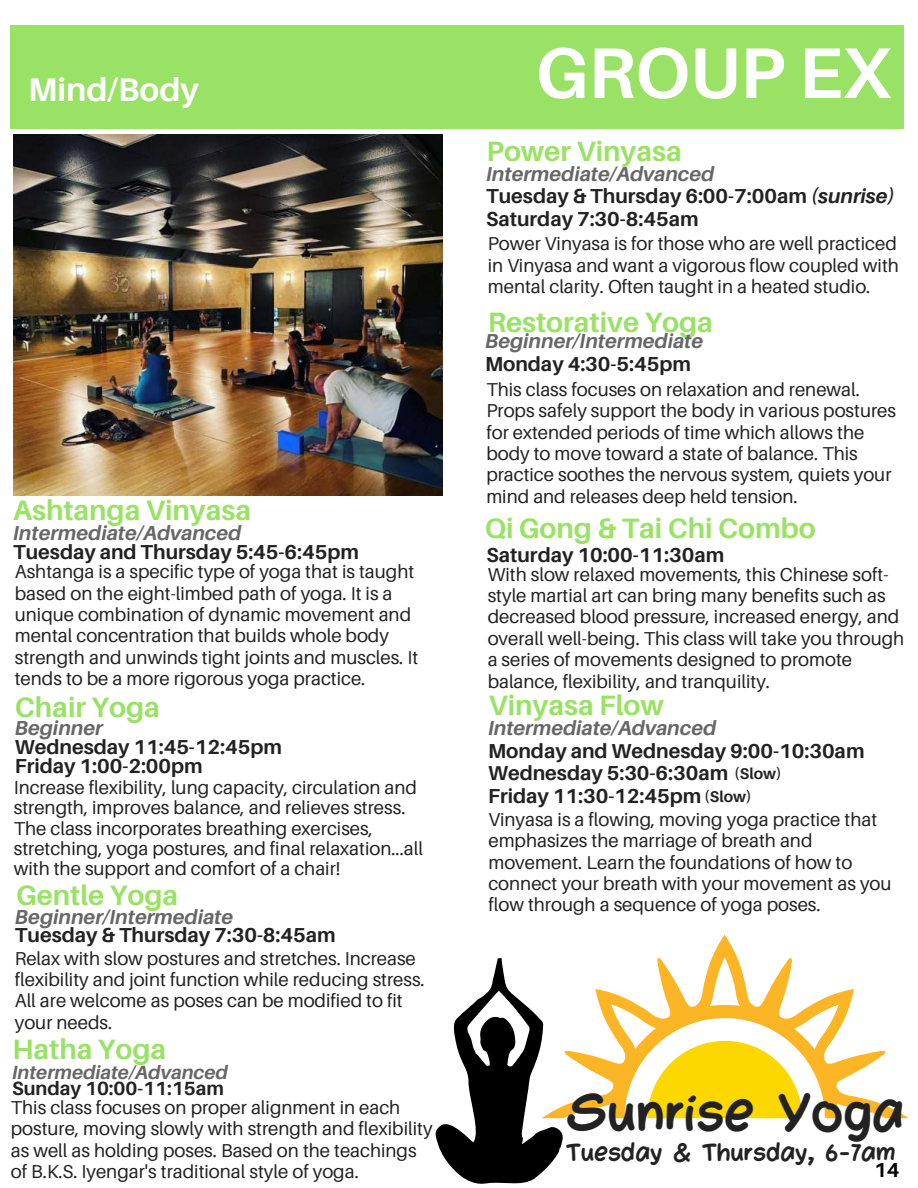
<style>
.page{position:relative;width:918px;height:1188px;background:#fff}
.page>*{position:absolute;margin:0;border:0;box-sizing:border-box;transform-origin:0 0}
.t1{font:700 71.55px "Aileron";color:#fff}
.t2{font:48.3px "Mulled Wine Season";color:#222}
.t3{font:700 32.7px "Aileron";color:#fff}
.t4{font:700 28.05px "Aileron";color:#99e265}
.t5{font:22.35px "Mulled Wine Season";color:#222}
.t6{font:700 20.25px/22.5px "Aileron";color:#222}
.t7{font:italic 700 20.25px "Aileron";color:#666}
.t8{font:700 20.25px "Aileron";color:#000}
.t9{font:italic 700 19.2px "Aileron";color:#666}
.t10{font:700 19.2px "Aileron";color:#222}
.t11{font:18.6px/21.3px "Aileron";color:#222}
.t12{font:700 15.6px "Aileron";color:#222}
.s1{font-style:italic;color:#666}
.s2{font-style:italic}
</style>
<div class="page">
<svg style="left:563px;top:935px;width:345px;height:183px"></svg>
<svg style="left:648px;top:1041px;width:154px;height:77px"></svg>
<svg style="left:435px;top:958px;width:128px;height:226px"></svg>
<div style="left:11px;top:25px;width:893px;height:104px;background:#99e265"></div>
<img style="left:13px;top:134px;width:430px;height:362px">
<h3 class="t3" style="left:28px;top:71px;width:172px">Mind/Body</h3>
<h3 class="t4" style="left:13px;top:494px;width:240px">Ashtanga Vinyasa</h3>
<p class="t7" style="left:13px;top:522px;width:230px">Intermediate/Advanced</p>
<p class="t6" style="left:13px;top:541px;width:347px">Tuesday and Thursday 5:45-6:45pm</p>
<p class="t11" style="left:15px;top:561px;width:405px">Ashtanga is a specific type of yoga that is taught based on the eight-limbed path of yoga. It is a unique combination of dynamic movement and mental concentration that builds whole body strength and unwinds tight joints and muscles. It tends to be a more rigorous yoga practice.</p>
<h3 class="t4" style="left:15px;top:692px;width:147px">Chair Yoga</h3>
<p class="t7" style="left:15px;top:716px;width:89px">Beginner</p>
<p class="t6" style="left:15px;top:737px;width:269px;line-height:19.2px">Wednesday 11:45-12:45pm<br>Friday 1:00-2:00pm</p>
<p class="t11" style="left:14px;top:778px;width:411px;line-height:20.2px">Increase flexibility, lung capacity, circulation and strength, improves balance, and relieves stress.<br>The class incorporates breathing exercises, stretching, yoga postures, and final relaxation...all with the support and comfort of a chair!</p>
<h3 class="t4" style="left:16px;top:880px;width:164px">Gentle Yoga</h3>
<p class="t11" style="left:15px;top:948px;width:411px">Relax with slow postures and stretches. Increase flexibility and joint function while reducing stress.<br>All are welcome as poses can be modified to fit your needs.</p>
<p class="t7" style="left:15px;top:905px;width:220px">Beginner/Intermediate</p>
<p class="t6" style="left:15px;top:923px;width:322px">Tuesday &amp; Thursday 7:30-8:45am</p>
<h3 class="t4" style="left:13px;top:1034px;width:155px">Hatha Yoga</h3>
<p class="t11" style="left:11px;top:1097px;width:423px">This class focuses on proper alignment in each posture, moving slowly with strength and flexibility as well as holding poses. Based on the teachings of B.K.S. Iyengar's traditional style of yoga.</p>
<p class="t9" style="left:12px;top:1062px;width:217px">Intermediate/Advanced</p>
<p class="t10" style="left:12px;top:1078px;width:213px">Sunday 10:00-11:15am</p>
<h1 class="t1" style="left:536px;top:33px;width:357px">GROUP EX</h1>
<h3 class="t4" style="left:487px;top:135px;width:197px">Power Vinyasa</h3>
<p class="t6" style="left:486px;top:163px;width:410px"><span class="s1">Intermediate/Advanced<br></span>Tuesday &amp; Thursday 6:00-7:00am <span class="s2">(sunrise)<br></span>Saturday 7:30-8:45am</p>
<p class="t11" style="left:488px;top:233px;width:413px;text-align:justify">Power Vinyasa is for those who are well practiced in Vinyasa and want a vigorous flow coupled with mental clarity. Often taught in a heated studio.</p>
<h3 class="t4" style="left:488px;top:307px;width:227px">Restorative Yoga</h3>
<p class="t7" style="left:485px;top:330px;width:220px">Beginner/Intermediate</p>
<p class="t6" style="left:485px;top:353px;width:207px">Monday 4:30-5:45pm</p>
<p class="t11" style="left:486px;top:379px;width:411px">This class focuses on relaxation and renewal.<br>Props safely support the body in various postures for extended periods of time which allows the body to move toward a state of balance. This practice soothes the nervous system, quiets your mind and releases deep held tension.</p>
<h3 class="t4" style="left:485px;top:512px;width:333px">Qi Gong &amp; Tai Chi Combo</h3>
<p class="t11" style="left:488px;top:564px;width:418px">With slow relaxed movements, this Chinese soft&shy;style martial art can bring many benefits such as decreased blood pressure, increased energy, and overall well-being. This class will take you through a series of movements designed to promote balance, flexibility, and tranquility.</p>
<p class="t6" style="left:487px;top:544px;width:239px">Saturday 10:00-11:30am</p>
<h3 class="t4" style="left:488px;top:690px;width:177px">Vinyasa Flow</h3>
<p class="t7" style="left:488px;top:717px;width:230px">Intermediate/Advanced</p>
<p class="t6" style="left:488px;top:740px;width:378px">Monday and Wednesday 9:00-10:30am<br>Wednesday 5:30-6:30am<br>Friday 11:30-12:45pm</p>
<p class="t12" style="left:734px;top:765px;width:49px">(Slow)</p>
<p class="t12" style="left:704px;top:787px;width:49px">(Slow)</p>
<p class="t11" style="left:488px;top:809px;width:405px">Vinyasa is a flowing, moving yoga practice that emphasizes the marriage of breath and movement. Learn the foundations of how to connect your breath with your movement as you flow through a sequence of yoga poses.</p>
<h2 class="t2" style="left:566px;top:1084px;width:340px">Sunrise Yoga</h2>
<p class="t5" style="left:566px;top:1139px;width:331px">Tuesday &amp; Thursday, 6-7am</p>
<p class="t8" style="left:874px;top:1158px;width:27px">14</p>
</div>
